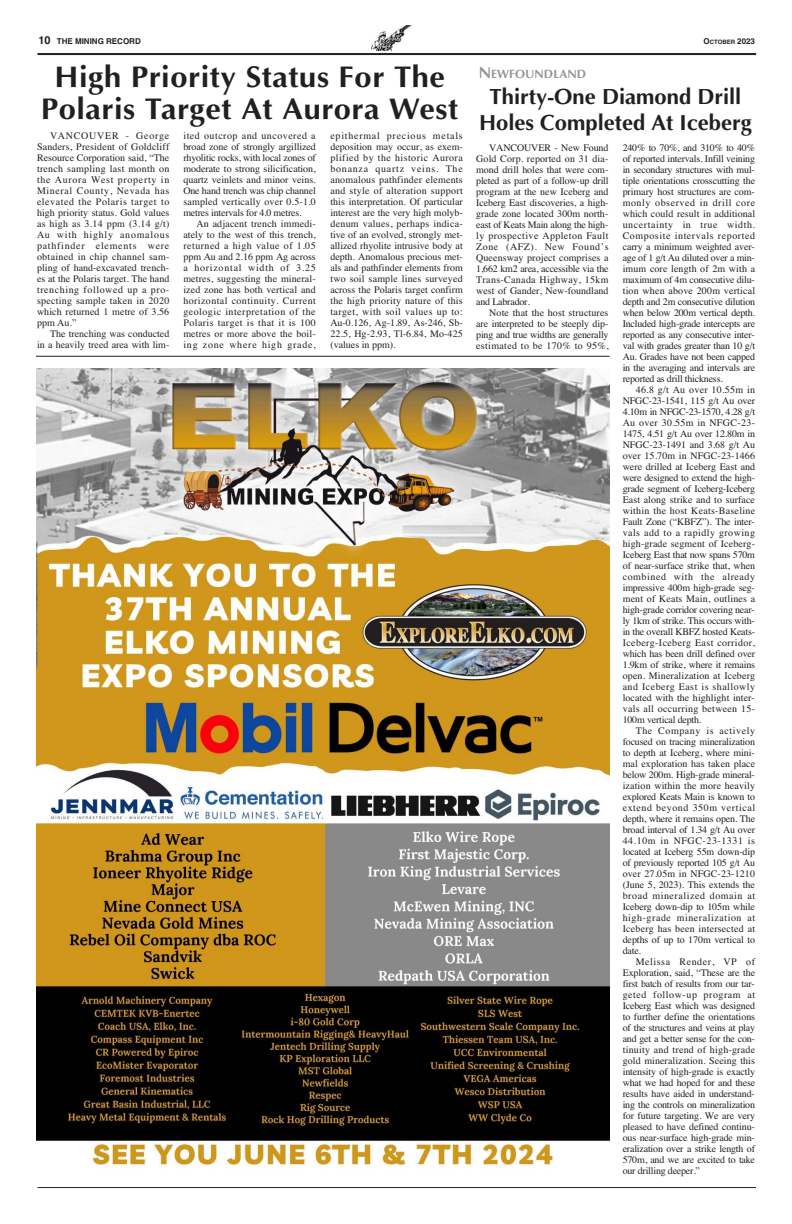
<style>
.page{position:relative;width:792px;height:1224px;background:#fff}
.page>*{position:absolute;margin:0;border:0;box-sizing:border-box;transform-origin:0 0}
.t1{font:700 30px/32px "Optima";letter-spacing:.015em;color:#231f20;text-align:center}
.t2{font:700 22px/26px "Optima";color:#231f20;text-align:center}
.t3{font:700 12px "Optima";color:#939598}
.t4{font:10px/11px "Times";color:#231f20;text-align:justify}
.t5{font:700 8px "Helvetica";color:#231f20}
.t6{font:700 6px "Helvetica";color:#231f20}
.s1{font-size:11px}
.s2{font-size:8px}
.s3{font-size:16px}
</style>
<div class="page">
<img style="left:371px;top:25px;width:41px;height:26px">
<hr style="left:38px;top:53px;width:718px;height:2px;background:#231f20">
<hr style="left:38px;top:1187px;width:718px;height:1px;background:#231f20">
<img style="left:36px;top:369px;width:574px;height:796px">
<hr style="left:36px;top:356px;width:574px;height:1px;background:#231f20">
<p class="t5" style="left:38px;top:36px;width:104px"><span class="s1">10</span> THE MINING RECORD</p>
<p class="t6" style="left:704px;top:39px;width:53px"><span class="s2">O</span>CTOBER <span class="s2">2023</span></p>
<h1 class="t1" style="left:41px;top:60px;width:419px">High Priority Status For The<br>Polaris Target At Aurora West</h1>
<p class="t4" style="left:37px;top:130px;width:134px;text-indent:13px">VANCOUVER - George Sanders, President of Goldcliff Resource Corporation said, “The trench sampling last month on the Aurora West property in Mineral County, Nevada has elevated the Polaris target to high priority status. Gold values as high as 3.14 ppm (3.14 g/t)<br>Au with highly anomalous pathfinder elements were obtained in chip channel sam&shy;pling of hand-excavated trench&shy;es at the Polaris target. The hand trenching followed up a pro&shy;specting sample taken in 2020 which returned 1 metre of 3.56 ppm Au.”</p>
<p class="t4" style="left:37px;top:328px;width:134px;text-align:right">The trenching was conducted<br>in a heavily treed area with lim-</p>
<p class="t3" style="left:479px;top:67px;width:109px"><span class="s3">N</span>EWFOUNDLAND</p>
<h2 class="t2" style="left:479px;top:84px;width:274px">Thirty-One Diamond Drill<br>Holes Completed At Iceberg</h2>
<p class="t4" style="left:330px;top:130px;width:134px">epithermal precious metals deposition may occur, as exem&shy;plified by the historic Aurora bonanza quartz veins. The anomalous pathfinder elements and style of alteration support this interpretation. Of particular interest are the very high molyb&shy;denum values, perhaps indica&shy;tive of an evolved, strongly met&shy;allized rhyolite intrusive body at depth. Anomalous precious met&shy;als and pathfinder elements from two soil sample lines surveyed across the Polaris target confirm the high priority nature of this target, with soil values up to:<br>Au-0.126, Ag-1.89, As-246, Sb-22.5, Hg-2.93, Tl-6.84, Mo-425 (values in ppm).</p>
<p class="t4" style="left:183px;top:130px;width:134px">ited outcrop and uncovered a broad zone of strongly argillized rhyolitic rocks, with local zones of moderate to strong silicification, quartz veinlets and minor veins.<br>One hand trench was chip channel sampled vertically over 0.5-1.0 metres intervals for 4.0 metres.</p>
<p class="t4" style="left:183px;top:218px;width:134px;text-indent:13px">An adjacent trench immedi&shy;ately to the west of this trench, returned a high value of 1.05 ppm Au and 2.16 ppm Ag across a horizontal width of 3.25 metres, suggesting the mineral&shy;ized zone has both vertical and horizontal continuity. Current geologic interpretation of the Polaris target is that it is 100 metres or more above the boil&shy;ing zone where high grade,</p>
<p class="t4" style="left:476px;top:142px;width:134px;text-indent:13px">VANCOUVER - New Found Gold Corp. reported on 31 dia&shy;mond drill holes that were com&shy;pleted as part of a follow-up drill program at the new Iceberg and Iceberg East discoveries, a high&shy;grade zone located 300m north&shy;east of Keats Main along the high&shy;ly prospective Appleton Fault Zone (AFZ). New Found’s Queensway project comprises a 1,662 km2 area, accessible via the Trans-Canada Highway, 15km west of Gander, New-foundland and Labrador.</p>
<p class="t4" style="left:476px;top:307px;width:134px;text-indent:13px">Note that the host structures are interpreted to be steeply dip&shy;ping and true widths are generally estimated to be 170% to 95%,</p>
<p class="t4" style="left:623px;top:142px;width:134px">240% to 70%, and 310% to 40% of reported intervals. Infill veining in secondary structures with mul&shy;tiple orientations crosscutting the primary host structures are com&shy;monly observed in drill core which could result in additional uncertainty in true width.<br>Composite intervals reported carry a minimum weighted aver&shy;age of 1 g/t Au diluted over a min&shy;imum core length of 2m with a maximum of 4m consecutive dilu&shy;tion when above 200m vertical depth and 2m consecutive dilution when below 200m vertical depth.<br>Included high-grade intercepts are reported as any consecutive inter&shy;val with grades greater than 10 g/t Au. Grades have not been capped in the averaging and intervals are reported as drill thickness.</p>
<p class="t4" style="left:623px;top:384px;width:134px;text-indent:13px">46.8 g/t Au over 10.55m in NFGC-23-1541, 115 g/t Au over 4.10m in NFGC-23-1570, 4.28 g/t Au over 30.55m in NFGC-23- 1475, 4.51 g/t Au over 12.80m in NFGC-23-1491 and 3.68 g/t Au over 15.70m in NFGC-23-1466 were drilled at Iceberg East and were designed to extend the high&shy;grade segment of Iceberg-Iceberg East along strike and to surface within the host Keats-Baseline Fault Zone (“KBFZ”). The inter&shy;vals add to a rapidly growing high-grade segment of Iceberg-Iceberg East that now spans 570m of near-surface strike that, when combined with the already impressive 400m high-grade seg&shy;ment of Keats Main, outlines a high-grade corridor covering near&shy;ly 1km of strike. This occurs with&shy;in the overall KBFZ hosted Keats-Iceberg-Iceberg East corridor, which has been drill defined over 1.9km of strike, where it remains open. Mineralization at Iceberg and Iceberg East is shallowly located with the highlight inter&shy;vals all occurring between 15- 100m vertical depth.</p>
<p class="t4" style="left:623px;top:725px;width:134px;text-indent:13px">The Company is actively focused on tracing mineralization to depth at Iceberg, where mini&shy;mal exploration has taken place below 200m. High-grade mineral&shy;ization within the more heavily explored Keats Main is known to extend beyond 350m vertical depth, where it remains open. The broad interval of 1.34 g/t Au over 44.10m in NFGC-23-1331 is located at Iceberg 55m down-dip of previously reported 105 g/t Au over 27.05m in NFGC-23-1210 (June 5, 2023). This extends the broad mineralized domain at Iceberg down-dip to 105m while high-grade mineralization at Iceberg has been intersected at depths of up to 170m vertical to date.</p>
<p class="t4" style="left:623px;top:956px;width:134px;text-indent:13px">Melissa Render, VP of Exploration, said, “These are the first batch of results from our tar&shy;geted follow-up program at Iceberg East which was designed to further define the orientations of the structures and veins at play and get a better sense for the con&shy;tinuity and trend of high-grade gold mineralization. Seeing this intensity of high-grade is exactly what we had hoped for and these results have aided in understand&shy;ing the controls on mineralization for future targeting. We are very pleased to have defined continu&shy;ous near-surface high-grade min&shy;eralization over a strike length of 570m, and we are excited to take our drilling deeper.”</p>
</div>
